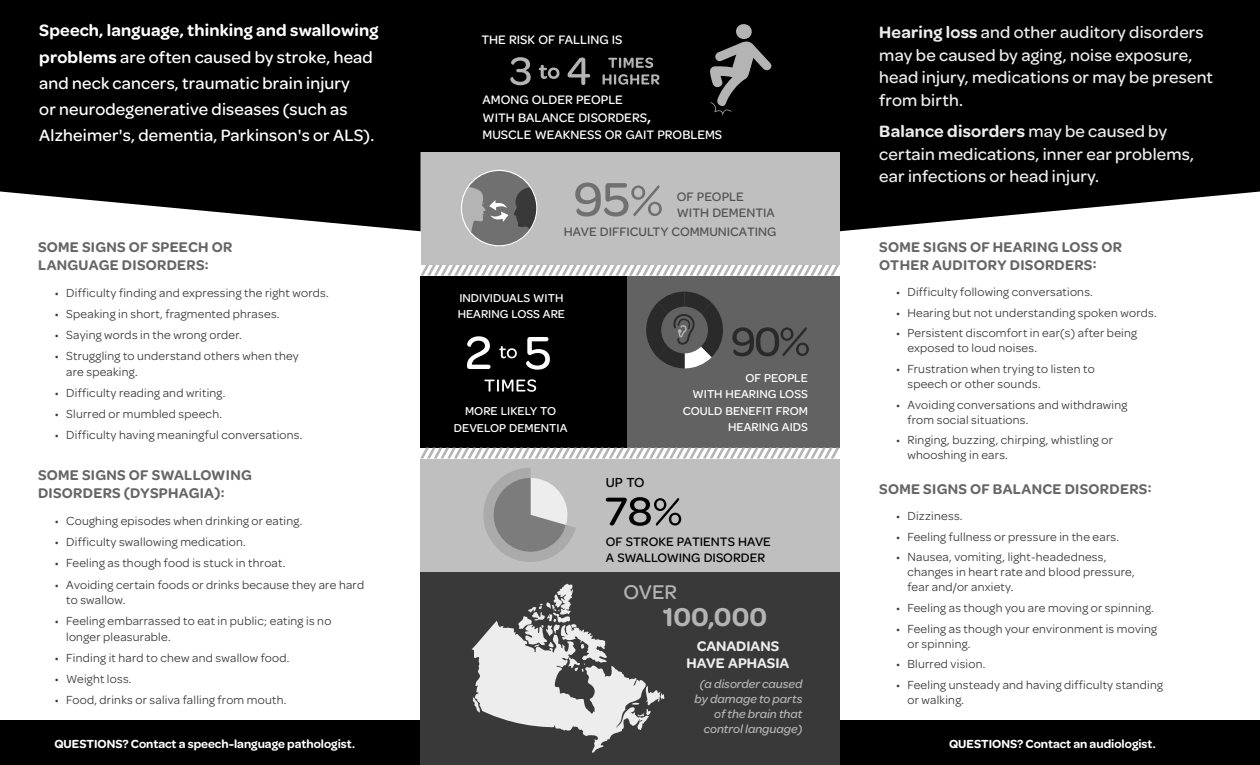
<style>
.page{position:relative;width:1260px;height:765px;background:#fff}
.page>*{position:absolute;margin:0;border:0;box-sizing:border-box;transform-origin:0 0}
.t1{font:600 27.5px "Omnes";color:#b4b4b4}
.t2{font:500 21.25px "Omnes";color:#b4b4b4}
.t3{font:500 17.5px/22.5px "Omnes";letter-spacing:.01em;color:#ededed}
.t4{font:500 17.5px/26.2px "Omnes";letter-spacing:.01em;color:#fff}
.t5{font:600 15px/18.5px "Omnes";letter-spacing:.02em;color:#666}
.t6{font:600 14.88px/17.5px "Omnes";color:#ededed;text-align:center}
.t7{font:500 14px "Omnes";color:#000}
.t8{font:500 13.12px "Omnes";color:#fff}
.t9{font:500 13.12px "Omnes";color:#545454}
.t10{font:500 13.12px/16.2px "Omnes";color:#000}
.Bullets_1{font:12.5px/15px "Omnes";letter-spacing:.02em;color:#393939}
.Bullets_1-2{font:600 12.5px "Omnes";color:#fff}
.t11{font:italic 500 12.5px/15px "Omnes";color:#b4b4b4;text-align:right}
.t12{font:500 12.25px/16.2px "Omnes";color:#fff}
.s1{font-weight:600}
.s2{font-size:18.75px}
</style>
<div class="page">
<div style="left:0;top:721px;width:1260px;height:44px;background:#000"></div>
<div style="left:421px;top:571px;width:419px;height:194px;background:#393939"></div>
<div style="left:627px;top:276px;width:213px;height:172px;background:#626262"></div>
<div style="left:420px;top:276px;width:207px;height:171px;background:#000"></div>
<div style="left:421px;top:459px;width:419px;height:113px;background:#bfbfbf"></div>
<svg style="left:646px;top:292px;width:77px;height:76px"></svg>
<svg style="left:840px;top:0;width:420px;height:231px;background:#151515"></svg>
<svg style="left:0;top:0;width:421px;height:231px;background:#151515"></svg>
<div style="left:421px;top:152px;width:419px;height:113px;background:#bfbfbf"></div>
<div style="left:462px;top:171px;width:75px;height:75px;background:#707070;border-radius:50%"></div>
<svg style="left:514px;top:187px;width:23px;height:49px"></svg>
<div style="left:420px;top:0;width:420px;height:152px;background:#000"></div>
<svg style="left:420px;top:447px;width:419px;height:12px"></svg>
<svg style="left:421px;top:265px;width:418px;height:11px"></svg>
<svg style="left:606px;top:497px;width:75px;height:29px"></svg>
<svg style="left:484px;top:379px;width:52px;height:13px"></svg>
<svg style="left:467px;top:336px;width:83px;height:34px"></svg>
<svg style="left:603px;top:74px;width:57px;height:11px"></svg>
<svg style="left:608px;top:58px;width:45px;height:10px"></svg>
<svg style="left:710px;top:24px;width:62px;height:92px"></svg>
<svg style="left:510px;top:57px;width:80px;height:28px"></svg>
<svg style="left:472px;top:584px;width:193px;height:169px"></svg>
<svg style="left:732px;top:327px;width:77px;height:29px"></svg>
<svg style="left:483px;top:468px;width:93px;height:94px"></svg>
<svg style="left:575px;top:183px;width:87px;height:34px"></svg>
<svg style="left:461px;top:186px;width:47px;height:53px"></svg>
<div style="left:461px;top:170px;width:76px;height:76px;border:1px solid #fff;border-radius:50%"></div>
<p class="t4" style="left:39px;top:16px;width:341px"><span class="s1">Speech, language, thinking and swallowing problems</span> are often caused by stroke, head and neck cancers, traumatic brain injury<br>or neurodegenerative diseases (such as Alzheimer's, dementia, Parkinson's or ALS).</p>
<p class="t5" style="left:38px;top:237px;width:196px">SOME SIGNS OF SPEECH OR<br>LANGUAGE DISORDERS:</p>
<p class="Bullets_1" style="left:55px;top:285px;width:275px">• Difficulty finding and expressing the right words.</p>
<p class="Bullets_1" style="left:55px;top:306px;width:226px">• Speaking in short, fragmented phrases.</p>
<p class="Bullets_1" style="left:55px;top:327px;width:188px">• Saying words in the wrong order.</p>
<p class="Bullets_1" style="left:66px;top:348px;width:234px;line-height:15.5px;text-indent:-11px">• Struggling to understand others when they are speaking.</p>
<p class="Bullets_1" style="left:55px;top:385px;width:172px">• Difficulty reading and writing.</p>
<p class="Bullets_1" style="left:55px;top:406px;width:169px">• Slurred or mumbled speech.</p>
<p class="Bullets_1" style="left:55px;top:427px;width:249px">• Difficulty having meaningful conversations.</p>
<p class="t5" style="left:38px;top:465px;width:215px">SOME SIGNS OF SWALLOWING<br>DISORDERS (DYSPHAGIA):</p>
<p class="Bullets_1" style="left:55px;top:513px;width:249px">• Coughing episodes when drinking or eating.</p>
<p class="Bullets_1" style="left:55px;top:534px;width:193px">• Difficulty swallowing medication.</p>
<p class="Bullets_1" style="left:55px;top:555px;width:232px">• Feeling as though food is stuck in throat.</p>
<p class="Bullets_1" style="left:66px;top:576px;width:299px;line-height:15.5px;text-indent:-11px">• Avoiding certain foods or drinks because they are hard to swallow.</p>
<p class="Bullets_1" style="left:66px;top:613px;width:267px;line-height:15.5px;text-indent:-11px">• Feeling embarrassed to eat in public; eating is no longer pleasurable.</p>
<p class="Bullets_1" style="left:55px;top:649px;width:236px">• Finding it hard to chew and swallow food.</p>
<p class="Bullets_1" style="left:55px;top:671px;width:78px">• Weight loss.</p>
<p class="Bullets_1" style="left:55px;top:692px;width:233px">• Food, drinks or saliva falling from mouth.</p>
<p class="t8" style="left:482px;top:31px;width:143px">THE RISK OF FALLING IS</p>
<p class="t8" style="left:483px;top:91px;width:142px">AMONG OLDER PEOPLE</p>
<p class="t8" style="left:483px;top:108px;width:170px">WITH BALANCE DISORDERS<span class="s2">,</span></p>
<p class="t8" style="left:483px;top:126px;width:241px">MUSCLE WEAKNESS OR GAIT PROBLEMS</p>
<p class="t9" style="left:677px;top:187px;width:68px">OF PEOPLE</p>
<p class="t9" style="left:677px;top:204px;width:100px">WITH DEMENTIA</p>
<p class="t9" style="left:564px;top:223px;width:214px">HAVE DIFFICULTY COMMUNICATING</p>
<p class="t12" style="left:458px;top:289px;width:109px">INDIVIDUALS WITH<br>HEARING LOSS ARE</p>
<p class="t12" style="left:454px;top:402px;width:115px;text-align:center">MORE LIKELY TO<br>DEVELOP DEMENTIA</p>
<p class="t7" style="left:606px;top:472px;width:40px">UP TO</p>
<p class="t12" style="left:683px;top:369px;width:127px;text-align:right">OF PEOPLE<br>WITH HEARING LOSS<br>COULD BENEFIT FROM<br>HEARING AIDS</p>
<p class="t10" style="left:606px;top:532px;width:167px">OF STROKE PATIENTS HAVE<br>A SWALLOWING DISORDER</p>
<p class="t2" style="left:624px;top:577px;width:55px">OVER</p>
<p class="t1" style="left:663px;top:597px;width:106px">100,000</p>
<p class="t6" style="left:687px;top:636px;width:104px">CANADIANS<br>HAVE APHASIA</p>
<p class="t11" style="left:695px;top:676px;width:109px">(a disorder caused by damage to parts of the brain that control language)</p>
<p class="t3" style="left:879px;top:20px;width:335px"><span class="s1">Hearing loss</span> and other auditory disorders may be caused by aging, noise exposure, head injury, medications or may be present from birth.</p>
<p class="t3" style="left:879px;top:119px;width:316px"><span class="s1">Balance disorders</span> may be caused by certain medications, inner ear problems, ear infections or head injury.</p>
<p class="t5" style="left:879px;top:237px;width:244px;line-height:18px">SOME SIGNS OF HEARING LOSS OR<br>OTHER AUDITORY DISORDERS:</p>
<p class="Bullets_1" style="left:896px;top:284px;width:198px">• Difficulty following conversations.</p>
<p class="Bullets_1" style="left:896px;top:304px;width:262px">• Hearing but not understanding spoken words.</p>
<p class="Bullets_1" style="left:907px;top:325px;width:231px;text-indent:-11px">• Persistent discomfort in ear(s) after being exposed to loud noises.</p>
<p class="Bullets_1" style="left:907px;top:361px;width:189px;text-indent:-11px">• Frustration when trying to listen to speech or other sounds.</p>
<p class="Bullets_1" style="left:907px;top:396px;width:222px;text-indent:-11px">• Avoiding conversations and withdrawing from social situations.</p>
<p class="Bullets_1" style="left:907px;top:432px;width:207px;text-indent:-11px">• Ringing, buzzing, chirping, whistling or whooshing in ears.</p>
<p class="t5" style="left:879px;top:479px;width:274px">SOME SIGNS OF BALANCE DISORDERS:</p>
<p class="Bullets_1" style="left:896px;top:508px;width:68px">• Dizziness.</p>
<p class="Bullets_1" style="left:896px;top:528px;width:224px">• Feeling fullness or pressure in the ears.</p>
<p class="Bullets_1" style="left:907px;top:549px;width:229px;text-indent:-11px">• Nausea, vomiting, light-headedness, changes in heart rate and blood pressure, fear and/or anxiety.</p>
<p class="Bullets_1" style="left:896px;top:600px;width:259px">• Feeling as though you are moving or spinning.</p>
<p class="Bullets_1" style="left:907px;top:620px;width:251px;text-indent:-11px">• Feeling as though your environment is moving or spinning.</p>
<p class="Bullets_1" style="left:896px;top:656px;width:91px">• Blurred vision.</p>
<p class="Bullets_1" style="left:907px;top:677px;width:257px;text-indent:-11px">• Feeling unsteady and having difficulty standing or walking.</p>
<p class="Bullets_1-2" style="left:54px;top:735px;width:302px">QUESTIONS? Contact a speech-language pathologist.</p>
<p class="Bullets_1-2" style="left:949px;top:735px;width:208px">QUESTIONS? Contact an audiologist.</p>
</div>
